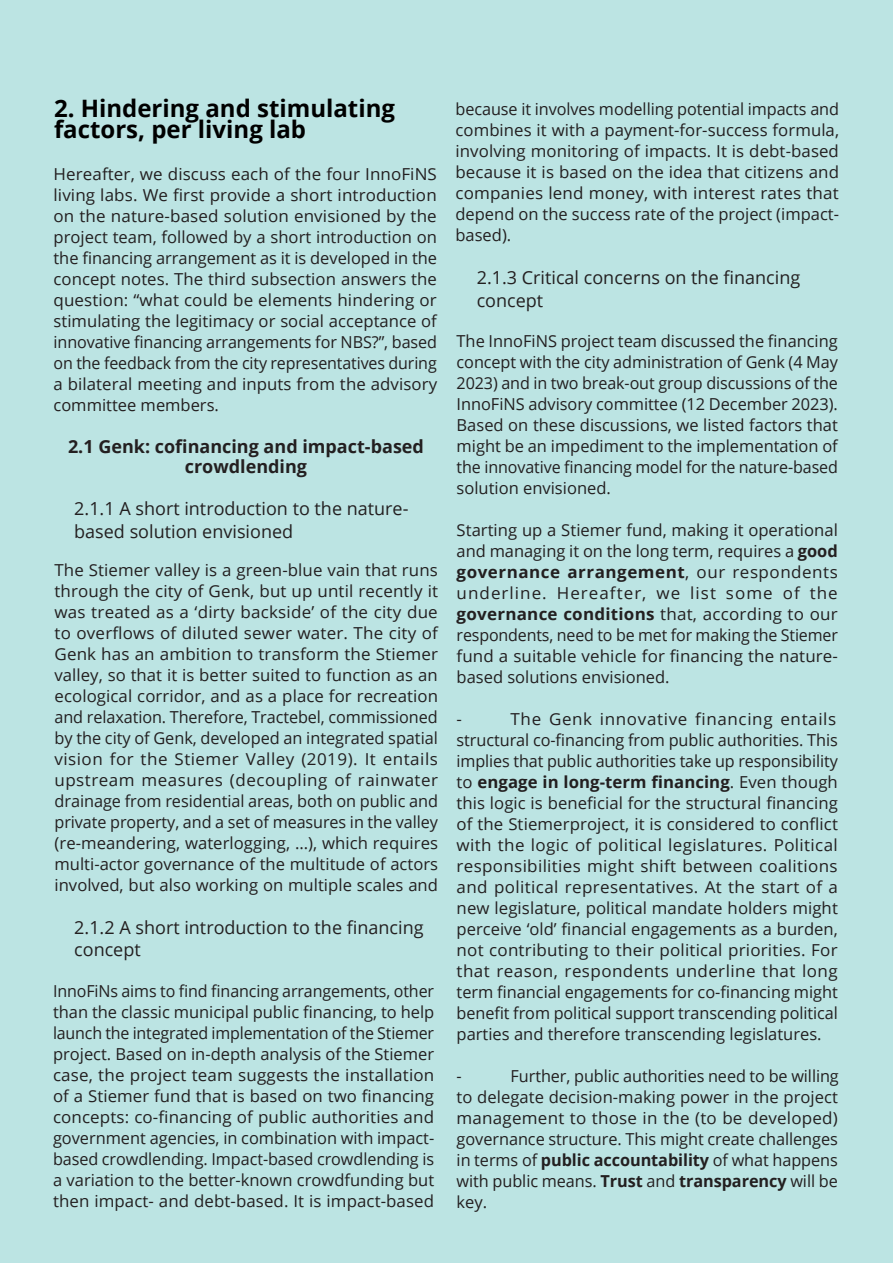
<style>
.page{position:relative;width:893px;height:1263px;background:#fff}
.page>*{position:absolute;margin:0;border:0;box-sizing:border-box;transform-origin:0 0}
.Titel_1{font:700 24px/21px "Open Sans";color:#000}
.subtitel__Leie{font:18px/22.5px "Open Sans";color:#231f20}
.subtitel__Leie-2{font:700 18px/19.5px "Open Sans";color:#231f20;text-align:center}
.Tekst{font:16.5px/21px "Open Sans";color:#231f20;text-align:justify}
.s1{font-weight:700}
</style>
<div class="page">
<div style="left:1px;top:0;width:892px;height:1263px;background:#bce4e3"></div>
<p class="Titel_1" style="left:54px;top:97px;width:342px">2. Hindering and stimulating factors, per living lab</p>
<p class="Tekst" style="left:54px;top:163px;width:385px">Hereafter, we discuss each of the four InnoFiNS living labs. We first provide a short introduction on the nature-based solution envisioned by the project team, followed by a short introduction on the financing arrangement as it is developed in the concept notes. The third subsection answers the question: “what could be elements hindering or stimulating the legitimacy or social acceptance of innovative financing arrangements for NBS?”, based on the feedback from the city representatives during a bilateral meeting and inputs from the advisory committee members.</p>
<p class="subtitel__Leie-2" style="left:68px;top:436px;width:357px">2.1 Genk: cofinancing and impact-based crowdlending</p>
<p class="subtitel__Leie" style="left:74px;top:497px;width:336px">2.1.1 A short introduction to the nature&shy;based solution envisioned</p>
<p class="Tekst" style="left:54px;top:559px;width:385px">The Stiemer valley is a green-blue vain that runs through the city of Genk, but up until recently it was treated as a ‘dirty backside’ of the city due to overflows of diluted sewer water. The city of Genk has an ambition to transform the Stiemer valley, so that it is better suited to function as an ecological corridor, and as a place for recreation and relaxation. Therefore, Tractebel, commissioned by the city of Genk, developed an integrated spatial vision for the Stiemer Valley (2019). It entails upstream measures (decoupling of rainwater drainage from residential areas, both on public and private property, and a set of measures in the valley (re-meandering, waterlogging, …), which requires multi-actor governance of the multitude of actors involved, but also working on multiple scales and</p>
<p class="subtitel__Leie" style="left:74px;top:915px;width:351px">2.1.2 A short introduction to the financing concept</p>
<p class="Tekst" style="left:53px;top:980px;width:383px">InnoFiNs aims to find financing arrangements, other than the classic municipal public financing, to help launch the integrated implementation of the Stiemer project. Based on in-depth analysis of the Stiemer case, the project team suggests the installation of a Stiemer fund that is based on two financing concepts: co-financing of public authorities and government agencies, in combination with impact&shy;based crowdlending. Impact-based crowdlending is a variation to the better-known crowdfunding but then impact- and debt-based. It is impact-based</p>
<p class="Tekst" style="left:455px;top:98px;width:385px">because it involves modelling potential impacts and combines it with a payment-for-success formula, involving monitoring of impacts. It is debt-based because it is based on the idea that citizens and companies lend money, with interest rates that depend on the success rate of the project (impact&shy;based).</p>
<p class="subtitel__Leie" style="left:477px;top:266px;width:325px">2.1.3 Critical concerns on the financing concept</p>
<p class="Tekst" style="left:457px;top:330px;width:383px">The InnoFiNS project team discussed the financing concept with the city administration of Genk (4 May 2023) and in two break-out group discussions of the InnoFiNS advisory committee (12 December 2023).<br>Based on these discussions, we listed factors that might be an impediment to the implementation of the innovative financing model for the nature-based solution envisioned.</p>
<p class="Tekst" style="left:457px;top:519px;width:383px">Starting up a Stiemer fund, making it operational and managing it on the long term, requires a <span class="s1">good governance arrangement</span>, our respondents underline. Hereafter, we list some of the <span class="s1">governance conditions</span> that, according to our respondents, need to be met for making the Stiemer fund a suitable vehicle for financing the nature&shy;based solutions envisioned.</p>
<p class="Tekst" style="left:457px;top:708px;width:7px">-</p>
<p class="Tekst" style="left:457px;top:708px;width:383px;text-indent:54px">The Genk innovative financing entails structural co-financing from public authorities. This implies that public authorities take up responsibility to <span class="s1">engage in long-term financing</span>. Even though this logic is beneficial for the structural financing of the Stiemerproject, it is considered to conflict with the logic of political legislatures. Political responsibilities might shift between coalitions and political representatives. At the start of a new legislature, political mandate holders might perceive ‘old’ financial engagements as a burden, not contributing to their political priorities. For that reason, respondents underline that long term financial engagements for co-financing might benefit from political support transcending political parties and therefore transcending legislatures.</p>
<p class="Tekst" style="left:457px;top:1065px;width:7px">-</p>
<p class="Tekst" style="left:457px;top:1065px;width:384px;text-indent:54px">Further, public authorities need to be willing to delegate decision-making power in the project management to those in the (to be developed) governance structure. This might create challenges in terms of <span class="s1">public accountability</span> of what happens with public means. <span class="s1">Trust</span> and <span class="s1">transparency</span> will be key.</p>
</div>
